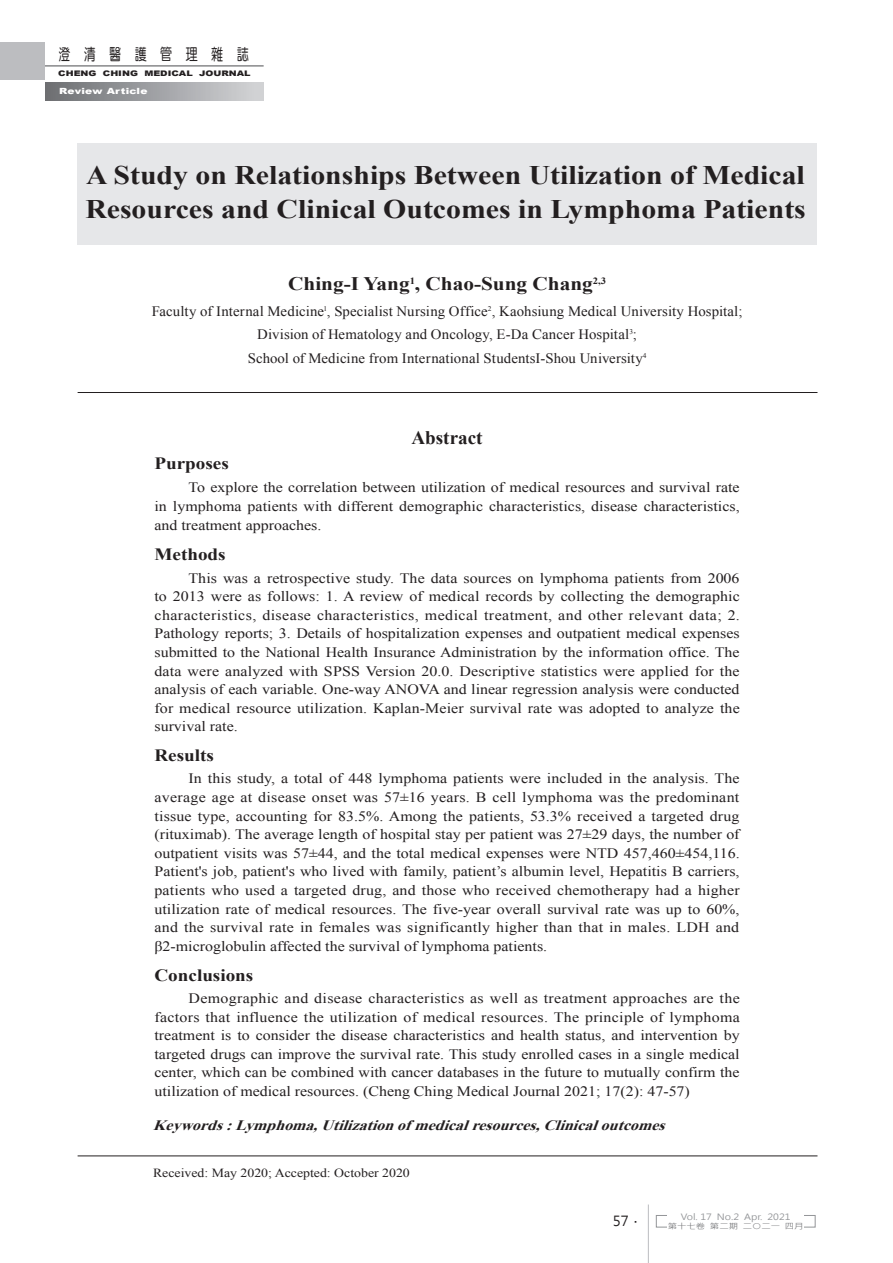
<style>
.page{position:relative;width:893px;height:1263px;background:#fff}
.page>*{position:absolute;margin:0;border:0;box-sizing:border-box;transform-origin:0 0}
.t1{font:700 26.85px/34px "Times New Roman";color:#231f20;scale:1.11 1}
.t2{font:700 19.2px "Times New Roman";color:#231f20;scale:1.11 1}
.t3{font:700 19.2px "Times New Roman";color:#231f20}
.t4{font:700 17.25px "Times New Roman";color:#231f20;scale:1.11 1}
.t5{font:16.2px "DF Yuan Md HKP BF";color:#231f20;scale:.75 1}
.t6{font:14.4px/18.6px "Times New Roman";color:#231f20;text-align:justify;scale:1.11 1}
.t7{font:14.4px/23.4px "Times New Roman";color:#231f20;text-align:center}
.t8{font:italic 700 14.4px "Times New Roman";color:#231f20;scale:1.11 1}
.t9{font:13.8px "Microsoft Jheng Hei";color:#231f20}
.t10{font:12.45px "Times New Roman";color:#231f20;scale:1.11 1}
.t11{font:8.55px "Microsoft Jheng Hei";color:#939598;scale:1.16 1}
.t12{font:900 8.55px "Arial";letter-spacing:.025em;color:#fff;scale:1.25 1}
.t13{font:900 7.65px "Arial";color:#231f20;scale:1.25 1}
.t14{font:7.65px "Microsoft Jheng Hei";color:#6c6d70;scale:1.22 1}
.s1{font-family:"DF Li Hei Md WIN BF"}
</style>
<div class="page">
<hr style="left:648px;top:1204px;width:1px;height:59px;background:#bcbdc0">
<div style="left:656px;top:1215px;width:159px;height:12px;border:1px solid #939598"></div>
<div style="left:667px;top:1212px;width:137px;height:21px;background:#fff"></div>
<div style="left:0;top:42px;width:45px;height:38px;background:#bcbdc0"></div>
<hr style="left:45px;top:65px;width:219px;height:1px;background:#57585a">
<div style="left:45px;top:82px;width:219px;height:19px;background:linear-gradient(to right,#6c6e71,#d4d5d8)"></div>
<div style="left:77px;top:144px;width:740px;height:101px;background:#e6e7e9"></div>
<hr style="left:78px;top:1156px;width:739px;height:1px;background:#231f20">
<hr style="left:78px;top:392px;width:739px;height:1px;background:#231f20">
<p class="t5" style="left:58px;top:46px;width:255px">澄 清 醫 護 管 理 雜 誌</p>
<p class="t13" style="left:58px;top:68px;width:155px">CHENG CHING MEDICAL JOURNAL</p>
<p class="t12" style="left:59px;top:85px;width:72px">Review Article</p>
<h1 class="t1" style="left:85px;top:158px;width:651px">A Study on Relationships Between Utilization of Medical<br>Resources and Clinical Outcomes in Lymphoma Patients</h1>
<h2 class="t2" style="left:288px;top:273px;width:288px">Ching-I Yang<sup>1</sup>, Chao-Sung Chang<sup>2,3</sup></h2>
<p class="t7" style="left:152px;top:299px;width:592px">Faculty of Internal Medicine<sup>1</sup>, Specialist Nursing Office<sup>2</sup>, Kaohsiung Medical University Hospital;<br>Division of Hematology and Oncology, E-Da Cancer Hospital<sup>3</sup>;<br>School of Medicine from International StudentsI-Shou University<sup>4</sup></p>
<h2 class="t3" style="left:411px;top:427px;width:73px">Abstract</h2>
<p class="t4" style="left:154px;top:454px;width:69px">Purposes</p>
<p class="t6" style="left:154px;top:478px;width:529px;line-height:19.2px;text-indent:34px">To explore the correlation between utilization of medical resources and survival rate in lymphoma patients with different demographic characteristics, disease characteristics, and treatment approaches.</p>
<p class="t4" style="left:154px;top:544px;width:66px">Methods</p>
<p class="t6" style="left:154px;top:568px;width:529px;text-indent:34px">This was a retrospective study. The data sources on lymphoma patients from 2006 to 2013 were as follows: 1. A review of medical records by collecting the demographic characteristics, disease characteristics, medical treatment, and other relevant data; 2.<br>Pathology reports; 3. Details of hospitalization expenses and outpatient medical expenses submitted to the National Health Insurance Administration by the information office. The data were analyzed with SPSS Version 20.0. Descriptive statistics were applied for the analysis of each variable. One-way ANOVA and linear regression analysis were conducted for medical resource utilization. Kaplan-Meier survival rate was adopted to analyze the survival rate.</p>
<p class="t4" style="left:154px;top:745px;width:55px">Results</p>
<p class="t6" style="left:154px;top:769px;width:529px;text-indent:34px">In this study, a total of 448 lymphoma patients were included in the analysis. The average age at disease onset was 57±16 years. B cell lymphoma was the predominant tissue type, accounting for 83.5%. Among the patients, 53.3% received a targeted drug (rituximab). The average length of hospital stay per patient was 27±29 days, the number of outpatient visits was 57±44, and the total medical expenses were NTD 457,460±454,116.<br>Patient's job, patient's who lived with family, patient’s albumin level, Hepatitis B carriers, patients who used a targeted drug, and those who received chemotherapy had a higher utilization rate of medical resources. The five-year overall survival rate was up to 60%, and the survival rate in females was significantly higher than that in males. LDH and β2-microglobulin affected the survival of lymphoma patients.</p>
<p class="t4" style="left:154px;top:966px;width:91px">Conclusions</p>
<p class="t6" style="left:154px;top:989px;width:529px;text-indent:34px">Demographic and disease characteristics as well as treatment approaches are the factors that influence the utilization of medical resources. The principle of lymphoma treatment is to consider the disease characteristics and health status, and intervention by targeted drugs can improve the survival rate. This study enrolled cases in a single medical center, which can be combined with cancer databases in the future to mutually confirm the utilization of medical resources. (Cheng Ching Medical Journal 2021; 17(2): 47-57)</p>
<p class="t8" style="left:153px;top:1117px;width:467px">Keywords:Lymphoma,Utilizationof medicalresources,Clinicaloutcomes</p>
<p class="t10" style="left:153px;top:1165px;width:233px">Received: May 2020; Accepted: October 2020</p>
<p class="t9" style="left:613px;top:1211px;width:31px">57<span class="s1">．</span></p>
<p class="t11" style="left:681px;top:1210px;width:96px">Vol. 17 No.2 Apr. 2021</p>
<p class="t14" style="left:668px;top:1221px;width:113px">第十七卷 第二期 二○二一 四月</p>
</div>
